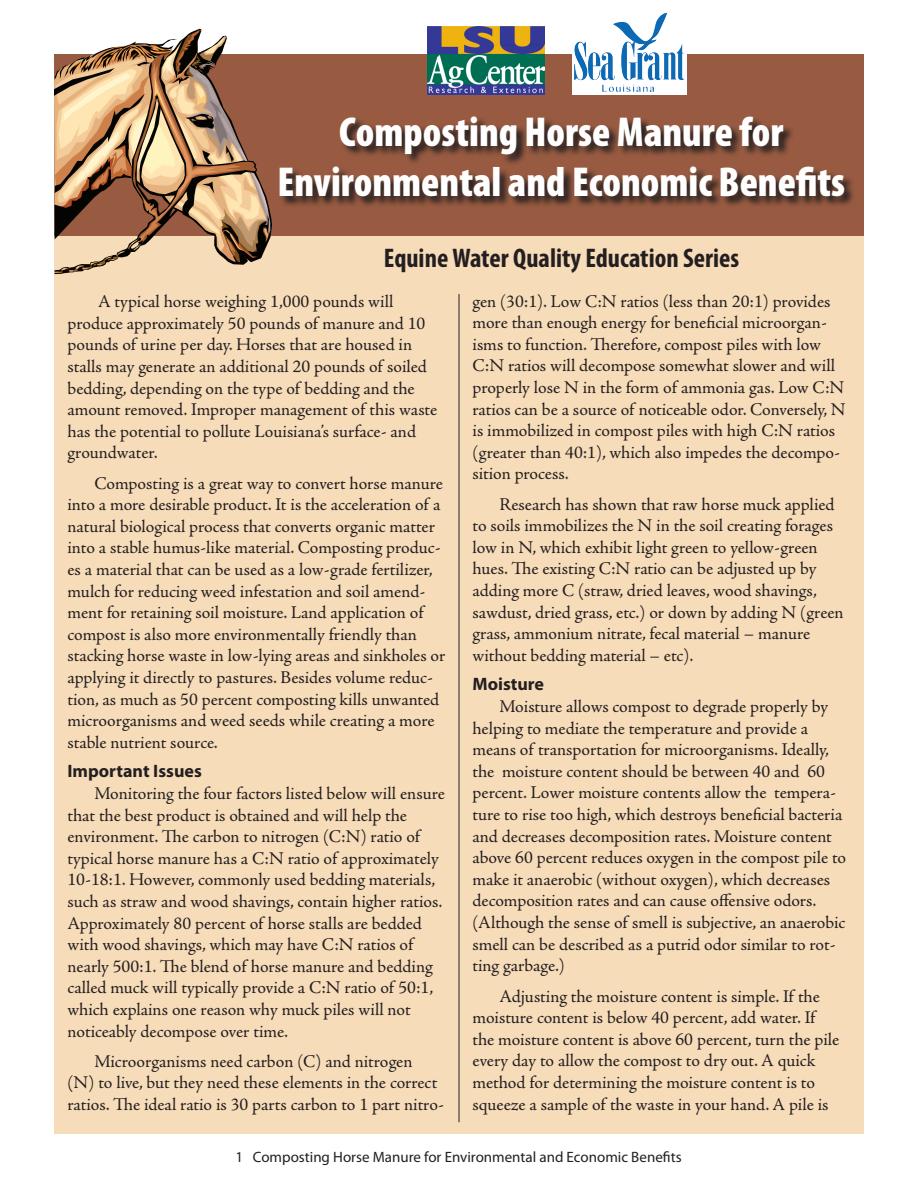
<style>
.page{position:relative;width:918px;height:1188px;background:#fff}
.page>*{position:absolute;margin:0;border:0;box-sizing:border-box;transform-origin:0 0}
.t1{font:900 condensed 42px/50.4px "Myriad Pro";color:#fff;text-align:center}
.t2{font:700 condensed 27px "Myriad Pro";color:#231f20}
.t3{font:18px/21.6px "Adobe Jenson Pro";letter-spacing:-.005em;color:#231f20}
.t4{font:700 18px "Myriad Pro";color:#231f20}
.t5{font:15px "Myriad Pro";color:#231f20}
</style>
<div class="page">
<div style="left:54px;top:168px;width:810px;height:966px;background:#f7dcb9"></div>
<div style="left:54px;top:54px;width:810px;height:181px;background:#985b41"></div>
<img style="left:427px;top:27px;width:118px;height:67px">
<svg style="left:281px;top:119px;width:573px;height:87px"></svg>
<hr style="left:459px;top:294px;width:1px;height:828px;background:#231f20">
<svg style="left:54px;top:29px;width:218px;height:245px"></svg>
<div style="left:572px;top:10px;width:114px;height:85px;background:#fff"></div>
<svg style="left:574px;top:13px;width:110px;height:79px"></svg>
<img style="left:637px;top:13px;width:29px;height:28px">
<h1 class="t1" style="left:278px;top:107px;width:569px">Composting Horse Manure for<br>Environmental and Economic Benefits</h1>
<h2 class="t2" style="left:384px;top:244px;width:357px">Equine Water Quality Education Series</h2>
<p class="t3" style="left:67px;top:291px;width:371px;text-indent:31px">A typical horse weighing 1,000 pounds will produce approximately 50 pounds of manure and 10 pounds of urine per day. Horses that are housed in stalls may generate an additional 20 pounds of soiled bedding, depending on the type of bedding and the amount removed. Improper management of this waste has the potential to pollute Louisiana’s surface- and groundwater.</p>
<p class="t3" style="left:67px;top:472px;width:380px;text-indent:27px">Composting is a great way to convert horse manure into a more desirable product. It is the acceleration of a natural biological process that converts organic matter into a stable humus-like material. Composting produc&shy;es a material that can be used as a low-grade fertilizer, mulch for reducing weed infestation and soil amend&shy;ment for retaining soil moisture. Land application of compost is also more environmentally friendly than stacking horse waste in low-lying areas and sinkholes or applying it directly to pastures. Besides volume reduc&shy;tion, as much as 50 percent composting kills unwanted microorganisms and weed seeds while creating a more stable nutrient source.</p>
<p class="t4" style="left:67px;top:761px;width:136px">Important Issues</p>
<p class="t3" style="left:67px;top:783px;width:379px;text-indent:27px">Monitoring the four factors listed below will ensure that the best product is obtained and will help the environment. The carbon to nitrogen (C:N) ratio of typical horse manure has a C:N ratio of approximately 10-18:1. However, commonly used bedding materials, such as straw and wood shavings, contain higher ratios.<br>Approximately 80 percent of horse stalls are bedded with wood shavings, which may have C:N ratios of nearly 500:1. The blend of horse manure and bedding called muck will typically provide a C:N ratio of 50:1, which explains one reason why muck piles will not noticeably decompose over time.</p>
<p class="t3" style="left:67px;top:1051px;width:378px;text-align:center">Microorganisms need carbon (C) and nitrogen<br>(N) to live, but they need these elements in the correct ratios. The ideal ratio is 30 parts carbon to 1 part nitro-</p>
<p class="t3" style="left:472px;top:290px;width:375px">gen (30:1). Low C:N ratios (less than 20:1) provides more than enough energy for beneficial microorgan&shy;isms to function. Therefore, compost piles with low C:N ratios will decompose somewhat slower and will properly lose N in the form of ammonia gas. Low C:N ratios can be a source of noticeable odor. Conversely, N is immobilized in compost piles with high C:N ratios (greater than 40:1), which also impedes the decompo&shy;sition process.</p>
<p class="t3" style="left:472px;top:494px;width:373px;text-indent:27px">Research has shown that raw horse muck applied to soils immobilizes the N in the soil creating forages low in N, which exhibit light green to yellow-green hues. The existing C:N ratio can be adjusted up by adding more C (straw, dried leaves, wood shavings, sawdust, dried grass, etc.) or down by adding N (green grass, ammonium nitrate, fecal material – manure without bedding material – etc).</p>
<p class="t4" style="left:472px;top:674px;width:73px">Moisture</p>
<p class="t3" style="left:472px;top:696px;width:375px;text-indent:27px">Moisture allows compost to degrade properly by helping to mediate the temperature and provide a means of transportation for microorganisms. Ideally, the moisture content should be between 40 and 60 percent. Lower moisture contents allow the tempera&shy;ture to rise too high, which destroys beneficial bacteria and decreases decomposition rates. Moisture content above 60 percent reduces oxygen in the compost pile to make it anaerobic (without oxygen), which decreases decomposition rates and can cause offensive odors. (Although the sense of smell is subjective, an anaerobic smell can be described as a putrid odor similar to rot&shy;ting garbage.)</p>
<p class="t3" style="left:472px;top:985px;width:368px;text-indent:27px">Adjusting the moisture content is simple. If the moisture content is below 40 percent, add water. If the moisture content is above 60 percent, turn the pile every day to allow the compost to dry out. A quick method for determining the moisture content is to squeeze a sample of the waste in your hand. A pile is</p>
<p class="t5" style="left:236px;top:1149px;width:447px">1 Composting Horse Manure for Environmental and Economic Benefits</p>
</div>
